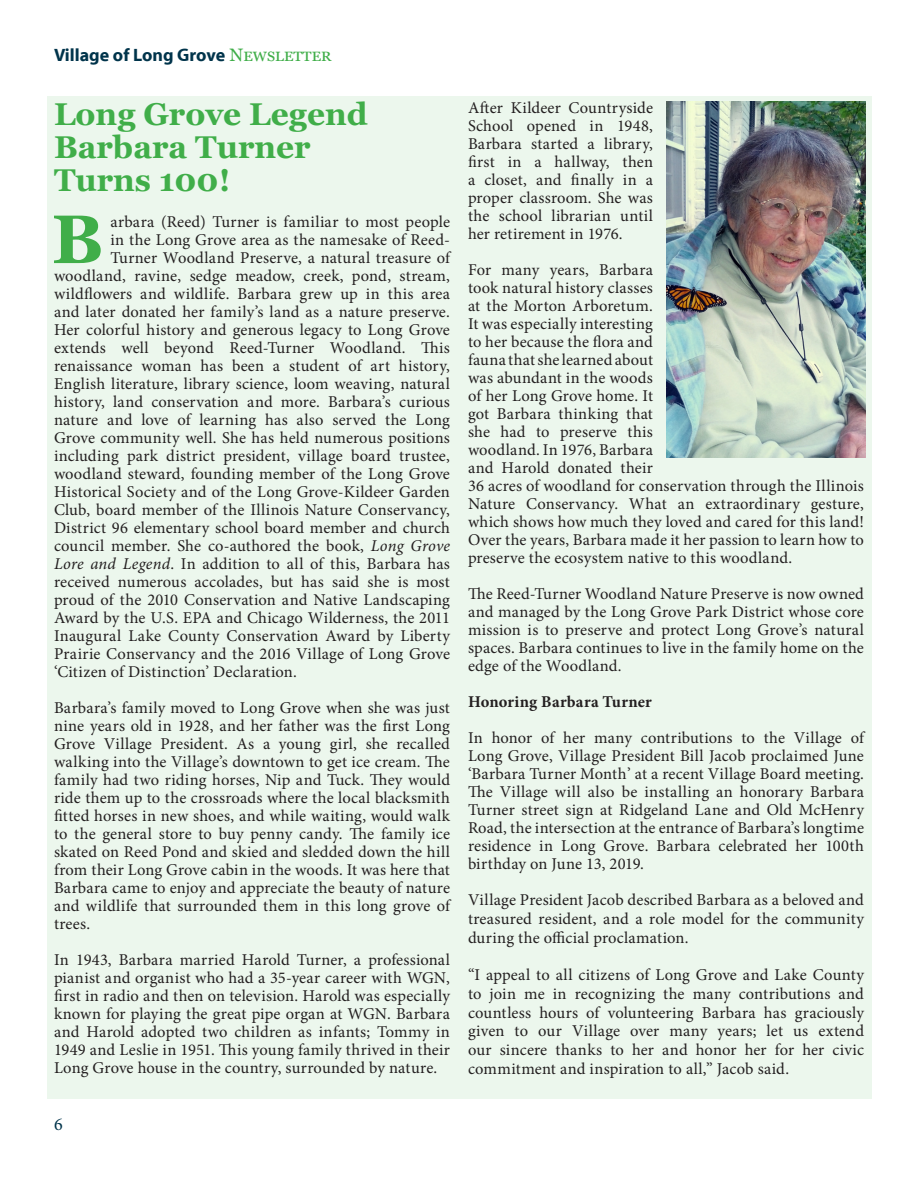
<style>
.page{position:relative;width:918px;height:1188px;background:#fff}
.page>*{position:absolute;margin:0;border:0;box-sizing:border-box;transform-origin:0 0}
.t1{font:700 68.4px "Georgia";color:#40ae49}
.t2{font:700 31.5px/33px "Georgia";color:#40ae49}
.t3{font:700 18px "Myriad Pro";color:#00344b}
.t4{font:18px "Minion Pro";color:#00344b}
.t5{font:16.5px/18px "Minion Pro";letter-spacing:.01em;color:#231f20;text-align:justify}
.t6{font:700 16.5px "Minion Pro";letter-spacing:.01em;color:#231f20}
.s1{font-family:"Georgia";font-weight:400;color:#40ae49}
.s2{font-style:italic}
</style>
<div class="page">
<div style="left:47px;top:96px;width:825px;height:1003px;background:#ecf7ed"></div>
<img style="left:667px;top:101px;width:198px;height:357px">
<p class="t3" style="left:54px;top:43px;width:279px">Village of Long Grove <span class="s1">Newsletter</span></p>
<p class="t2" style="left:54px;top:98px;width:315px">Long Grove Legend<br>Barbara Turner</p>
<p class="t2" style="left:54px;top:164px;width:178px">Turns 100!</p>
<p class="t1" style="left:52px;top:195px;width:53px">B</p>
<p class="t5" style="left:110px;top:213px;width:341px">arbara (Reed) Turner is familiar to most people</p>
<p class="t5" style="left:110px;top:231px;width:341px">in the Long Grove area as the namesake of Reed-</p>
<p class="t5" style="left:110px;top:249px;width:341px">Turner Woodland Preserve, a natural treasure of</p>
<p class="t5" style="left:54px;top:267px;width:397px">woodland, ravine, sedge meadow, creek, pond, stream,</p>
<p class="t5" style="left:54px;top:285px;width:398px">wildflowers and wildlife. Barbara grew up in this area</p>
<p class="t5" style="left:54px;top:303px;width:397px">and later donated her family’s land as a nature preserve.</p>
<p class="t5" style="left:54px;top:321px;width:397px">Her colorful history and generous legacy to Long Grove</p>
<p class="t5" style="left:54px;top:339px;width:398px">extends well beyond Reed-Turner Woodland. This</p>
<p class="t5" style="left:54px;top:357px;width:398px">renaissance woman has been a student of art history,</p>
<p class="t5" style="left:54px;top:375px;width:397px">English literature, library science, loom weaving, natural</p>
<p class="t5" style="left:54px;top:393px;width:398px">history, land conservation and more. Barbara’s curious</p>
<p class="t5" style="left:54px;top:411px;width:398px">nature and love of learning has also served the Long</p>
<p class="t5" style="left:54px;top:429px;width:397px">Grove community well. She has held numerous positions</p>
<p class="t5" style="left:54px;top:447px;width:398px">including park district president, village board trustee,</p>
<p class="t5" style="left:54px;top:465px;width:397px">woodland steward, founding member of the Long Grove</p>
<p class="t5" style="left:54px;top:483px;width:397px">Historical Society and of the Long Grove-Kildeer Garden</p>
<p class="t5" style="left:54px;top:501px;width:397px">Club, board member of the Illinois Nature Conservancy,</p>
<p class="t5" style="left:54px;top:519px;width:398px">District 96 elementary school board member and church</p>
<p class="t5" style="left:54px;top:537px;width:397px">council member. She co-authored the book, <span class="s2">Long Grove</span></p>
<p class="t5" style="left:54px;top:555px;width:398px"><span class="s2">Lore and Legend</span>. In addition to all of this, Barbara has</p>
<p class="t5" style="left:54px;top:573px;width:397px">received numerous accolades, but has said she is most</p>
<p class="t5" style="left:54px;top:591px;width:397px">proud of the 2010 Conservation and Native Landscaping</p>
<p class="t5" style="left:54px;top:609px;width:397px">Award by the U.S. EPA and Chicago Wilderness, the 2011</p>
<p class="t5" style="left:54px;top:627px;width:397px">Inaugural Lake County Conservation Award by Liberty</p>
<p class="t5" style="left:54px;top:645px;width:398px">Prairie Conservancy and the 2016 Village of Long Grove</p>
<p class="t5" style="left:54px;top:663px;width:244px">‘Citizen of Distinction’ Declaration.</p>
<p class="t5" style="left:54px;top:699px;width:398px">Barbara’s family moved to Long Grove when she was just nine years old in 1928, and her father was the first Long Grove Village President. As a young girl, she recalled walking into the Village’s downtown to get ice cream. The family had two riding horses, Nip and Tuck. They would ride them up to the crossroads where the local blacksmith fitted horses in new shoes, and while waiting, would walk to the general store to buy penny candy. The family ice skated on Reed Pond and skied and sledded down the hill from their Long Grove cabin in the woods. It was here that Barbara came to enjoy and appreciate the beauty of nature and wildlife that surrounded them in this long grove of trees.</p>
<p class="t5" style="left:54px;top:951px;width:398px">In 1943, Barbara married Harold Turner, a professional pianist and organist who had a 35-year career with WGN, first in radio and then on television. Harold was especially known for playing the great pipe organ at WGN. Barbara and Harold adopted two children as infants; Tommy in 1949 and Leslie in 1951. This young family thrived in their Long Grove house in the country, surrounded by nature.</p>
<p class="t4" style="left:54px;top:1112px;width:10px">6</p>
<p class="t5" style="left:468px;top:99px;width:187px">After Kildeer Countryside School opened in 1948, Barbara started a library, first in a hallway, then a closet, and finally in a proper classroom. She was the school librarian until her retirement in 1976.</p>
<p class="t5" style="left:468px;top:261px;width:397px;text-align:left">For many years, Barbara<br>took natural history classes<br>at the Morton Arboretum.<br>It was especially interesting<br>to her because the flora and<br>fauna that she learned about<br>was abundant in the woods<br>of her Long Grove home. It<br>got Barbara thinking that<br>she had to preserve this<br>woodland. In 1976, Barbara<br>and Harold donated their<br>36 acres of woodland for conservation through the Illinois Nature Conservancy. What an extraordinary gesture, which shows how much they loved and cared for this land!<br>Over the years, Barbara made it her passion to learn how to preserve the ecosystem native to this woodland.</p>
<p class="t5" style="left:468px;top:585px;width:398px">The Reed-Turner Woodland Nature Preserve is now owned and managed by the Long Grove Park District whose core mission is to preserve and protect Long Grove’s natural spaces. Barbara continues to live in the family home on the edge of the Woodland.</p>
<p class="t6" style="left:468px;top:690px;width:185px">Honoring Barbara Turner</p>
<p class="t5" style="left:468px;top:729px;width:398px">In honor of her many contributions to the Village of Long Grove, Village President Bill Jacob proclaimed June ‘Barbara Turner Month’ at a recent Village Board meeting.<br>The Village will also be installing an honorary Barbara Turner street sign at Ridgeland Lane and Old McHenry Road, the intersection at the entrance of Barbara’s longtime residence in Long Grove. Barbara celebrated her 100th birthday on June 13, 2019.</p>
<p class="t5" style="left:468px;top:890px;width:397px;line-height:18.8px">Village President Jacob described Barbara as a beloved and treasured resident, and a role model for the community during the official proclamation.</p>
<p class="t5" style="left:468px;top:965px;width:398px;line-height:18.8px">“I appeal to all citizens of Long Grove and Lake County to join me in recognizing the many contributions and countless hours of volunteering Barbara has graciously given to our Village over many years; let us extend our sincere thanks to her and honor her for her civic commitment and inspiration to all,” Jacob said.</p>
</div>
